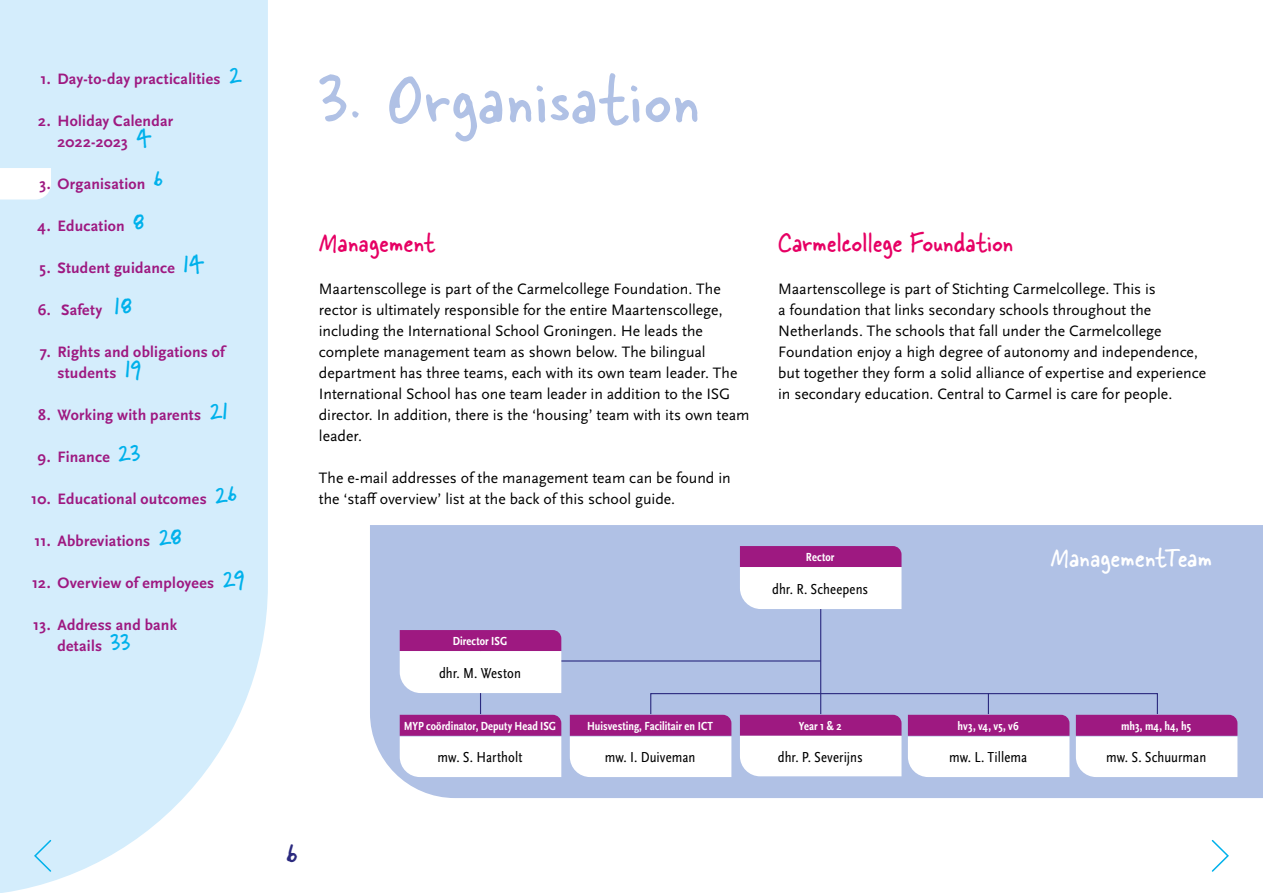
<style>
.page{position:relative;width:1263px;height:893px;background:#fff}
.page>*{position:absolute;margin:0;border:0;box-sizing:border-box;transform-origin:0 0}
.Kop_2{font:78px "Skippy Sharp";letter-spacing:.025em;color:#b0c1e5}
.t1{font:33px "Skippy Sharp";color:#2b2a7f}
.Tussenkop_1{font:30px "Skippy Sharp";letter-spacing:.015em;color:#e60064}
.Tussenkop_1-2{font:30px "Skippy Sharp";letter-spacing:.015em;color:#fff}
.Basistekst{font:15.75px/21px "Scala Sans Pro";color:#000}
.t2{font:700 15.75px/21px "Scala Sans Pro";letter-spacing:.015em;color:#9e1981}
.Organogram_-_naam{font:condensed 15.15px "Scala Sans Pro";letter-spacing:.005em;color:#000}
.Organogram_-_functie{font:700 condensed 12.3px "Scala Sans Pro";letter-spacing:.005em;color:#fff}
.s1{font-family:"Skippy Sharp";font-weight:400;font-size:27px;color:#00b1eb}
</style>
<div class="page">
<svg style="left:0;top:0;width:268px;height:893px;background:#d7eefc"></svg>
<div style="left:370px;top:525px;width:893px;height:273px;background:#b0c1e5"></div>
<hr style="left:480px;top:651px;width:1px;height:63px;background:#2b2a7f">
<div style="left:650px;top:693px;width:508px;height:22px;border:1px solid #2b2a7f"></div>
<hr style="left:820px;top:567px;width:1px;height:147px;background:#2b2a7f">
<hr style="left:556px;top:660px;width:265px;height:2px;background:#2b2a7f">
<svg style="left:570px;top:715px;width:161px;height:62px"></svg>
<svg style="left:400px;top:630px;width:161px;height:63px"></svg>
<svg style="left:740px;top:546px;width:161px;height:63px"></svg>
<svg style="left:400px;top:715px;width:161px;height:62px"></svg>
<svg style="left:908px;top:693px;width:161px;height:84px"></svg>
<svg style="left:1076px;top:715px;width:161px;height:62px"></svg>
<svg style="left:740px;top:715px;width:161px;height:61px"></svg>
<svg style="left:0;top:168px;width:51px;height:32px"></svg>
<svg style="left:1211px;top:840px;width:18px;height:32px"></svg>
<svg style="left:33px;top:838px;width:20px;height:35px"></svg>
<p class="t2" style="left:40px;top:69px;width:203px">1. Day-to-day practicalities <span class="s1">2</span></p>
<p class="t2" style="left:38px;top:111px;width:136px;text-align:center">2. Holiday Calendar<br>2022-2023 <span class="s1">4</span></p>
<p class="t2" style="left:39px;top:174px;width:125px">3. Organisation <span class="s1">6</span></p>
<p class="t2" style="left:38px;top:216px;width:108px">4. Education <span class="s1">8</span></p>
<p class="t2" style="left:39px;top:258px;width:166px">5. Student guidance <span class="s1">14</span></p>
<p class="t2" style="left:38px;top:300px;width:96px">6. Safety <span class="s1">18</span></p>
<p class="t2" style="left:57px;top:342px;width:169px;text-indent:-18px">7. Rights and obligations of students <span class="s1">19</span></p>
<p class="t2" style="left:38px;top:405px;width:193px">8. Working with parents <span class="s1">21</span></p>
<p class="t2" style="left:38px;top:447px;width:105px">9. Finance <span class="s1">23</span></p>
<p class="t2" style="left:31px;top:489px;width:208px">10. Educational outcomes <span class="s1">26</span></p>
<p class="t2" style="left:35px;top:531px;width:149px">11. Abbreviations <span class="s1">28</span></p>
<p class="t2" style="left:32px;top:573px;width:214px">12. Overview of employees <span class="s1">29</span></p>
<p class="t2" style="left:57px;top:615px;width:121px;text-indent:-24px">13. Address and bank details <span class="s1">33</span></p>
<h1 class="Kop_2" style="left:319px;top:51px;width:382px">3. Organisation</h1>
<h2 class="Tussenkop_1" style="left:319px;top:224px;width:117px">Management</h2>
<p class="Basistekst" style="left:319px;top:278px;width:432px">Maartenscollege is part of the Carmelcollege Foundation. The rector is ultimately responsible for the entire Maartenscollege, including the International School Groningen. He leads the complete management team as shown below. The bilingual department has three teams, each with its own team leader. The International School has one team leader in addition to the ISG director. In addition, there is the ‘housing’ team with its own team leader.</p>
<p class="Basistekst" style="left:319px;top:467px;width:413px">The e-mail addresses of the management team can be found in the ‘staff overview’ list at the back of this school guide.</p>
<p class="Organogram_-_functie" style="left:453px;top:634px;width:56px">Director ISG</p>
<p class="Organogram_-_naam" style="left:439px;top:664px;width:83px">dhr. M. Weston</p>
<p class="Organogram_-_functie" style="left:404px;top:719px;width:154px">MYP coördinator, Deputy Head ISG</p>
<p class="Organogram_-_naam" style="left:438px;top:749px;width:86px">mw. S. Hartholt</p>
<p class="Organogram_-_functie" style="left:587px;top:719px;width:128px">Huisvesting, Facilitair en ICT</p>
<p class="Organogram_-_naam" style="left:605px;top:749px;width:92px">mw. I. Duiveman</p>
<h2 class="Tussenkop_1" style="left:778px;top:224px;width:236px">Carmelcollege Foundation</h2>
<p class="Basistekst" style="left:778px;top:278px;width:429px">Maartenscollege is part of Stichting Carmelcollege. This is<br>a foundation that links secondary schools throughout the Netherlands. The schools that fall under the Carmelcollege Foundation enjoy a high degree of autonomy and independence, but together they form a solid alliance of expertise and experience in secondary education. Central to Carmel is care for people.</p>
<p class="Organogram_-_functie" style="left:806px;top:550px;width:30px">Rector</p>
<p class="Organogram_-_naam" style="left:772px;top:580px;width:97px">dhr. R. Scheepens</p>
<p class="Organogram_-_functie" style="left:799px;top:719px;width:44px">Year 1 &amp; 2</p>
<p class="Organogram_-_naam" style="left:778px;top:748px;width:86px">dhr. P. Severijns</p>
<h2 class="Tussenkop_1-2" style="left:1050px;top:539px;width:163px">ManagementTeam</h2>
<p class="Organogram_-_functie" style="left:958px;top:719px;width:63px">hv3, v4, v5, v6</p>
<p class="Organogram_-_naam" style="left:949px;top:749px;width:80px">mw. L. Tillema</p>
<p class="Organogram_-_functie" style="left:1121px;top:719px;width:71px">mh3, m4, h4, h5</p>
<p class="Organogram_-_naam" style="left:1106px;top:749px;width:102px">mw. S. Schuurman</p>
<h2 class="t1" style="left:286px;top:835px;width:13px">6</h2>
</div>
